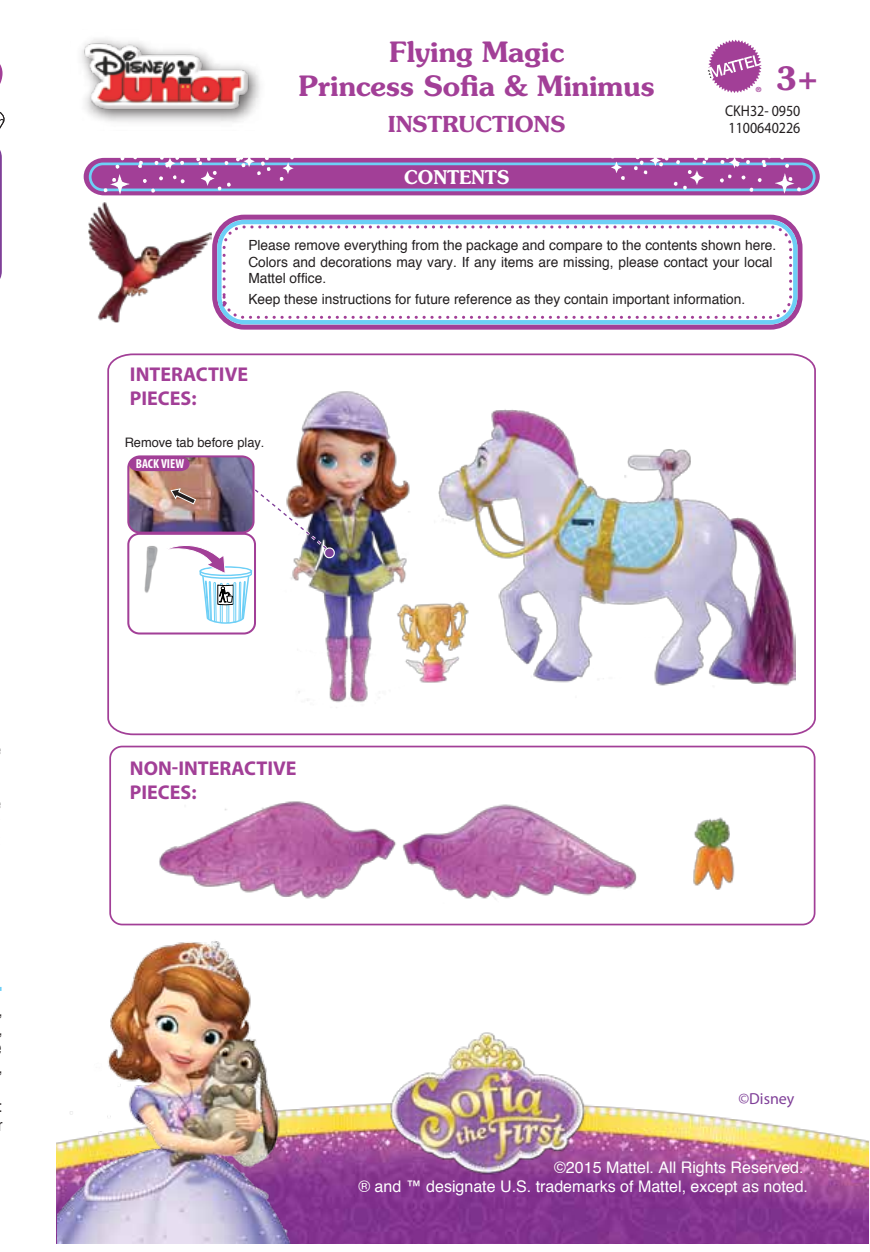
<style>
.page{position:relative;width:870px;height:1252px;background:#fff}
.page>*{position:absolute;margin:0;border:0;box-sizing:border-box;transform-origin:0 0}
.t1{font:600 32px "Souvenir Std";color:#a23f97}
.t2{font:600 28px/33.6px "Souvenir Std";color:#a23f97;text-align:center}
.t3{font:600 22px "Souvenir Std";color:#a23f97}
.t4{font:700 20px/24px "Myriad Pro";color:#a23f97}
.t5{font:600 19px "Souvenir Std";color:#fff;scale:.95 1}
.t6{font:16px/19.2px "Helvetica";color:#fff;text-align:right}
.t7{font:16px "Myriad Pro";color:#7f3f98}
.t8{font:condensed 16px/19.2px "Helvetica LT Std";color:#231f20;scale:.9 1}
.t9{font:15.6px/16.8px "Myriad";color:#231f20;scale:.9 1}
.t10{font:14px/16.8px "Helvetica";color:#231f20}
.t11{font:13px/20.8px "Helvetica";color:#231f20}
.t12{font:700 7px "Helvetica Neue LT Std";color:#a23f97}
.s1{font-family:"Myriad Pro";font-weight:700;font-stretch:condensed;color:#fff}
</style>
<div class="page">
<img style="left:313px;top:1104px;width:555px;height:139px">
<img style="left:57px;top:917px;width:256px;height:326px">
<img style="left:347px;top:1032px;width:321px;height:182px">
<svg style="left:707px;top:40px;width:55px;height:53px"></svg>
<svg style="left:84px;top:157px;width:735px;height:38px;background:#a161ab"></svg>
<img style="left:81px;top:39px;width:179px;height:83px">
<svg style="left:107px;top:353px;width:709px;height:383px"></svg>
<svg style="left:0;top:64px;width:3px;height:20px"></svg>
<div style="left:212px;top:215px;width:590px;height:115px;border:5px solid #a23f97;border-radius:30px"></div>
<div style="left:217px;top:220px;width:580px;height:104px;border:4px solid #6dcff6;border-radius:25px"></div>
<div style="left:222px;top:225px;width:570px;height:94px;border:3px dashed #a23f97;border-radius:21px"></div>
<img style="left:88px;top:202px;width:124px;height:120px">
<div style="left:109px;top:745px;width:706px;height:180px;border:2px solid #a23f97;border-radius:12px"></div>
<img style="left:142px;top:384px;width:653px;height:516px">
<svg style="left:0;top:112px;width:5px;height:167px"></svg>
<img style="left:137px;top:542px;width:24px;height:53px">
<div style="left:127px;top:533px;width:129px;height:101px;border:2px solid #a23f97;border-radius:11px"></div>
<img style="left:128px;top:456px;width:125px;height:76px">
<div style="left:127px;top:455px;width:127px;height:78px;border:2px solid #a23f97;border-radius:11px"></div>
<svg style="left:129px;top:457px;width:60px;height:14px"></svg>
<img style="left:163px;top:484px;width:173px;height:140px">
<div style="left:233px;top:582px;width:3px;height:40px;border:1px solid #6dcff6"></div>
<p class="t8" style="left:-2px;top:1019px;width:6px">,</p>
<p class="t8" style="left:-2px;top:1057px;width:6px">,</p>
<p class="t8" style="left:-3px;top:1096px;width:7px">: r</p>
<p class="t2" style="left:299px;top:36px;width:357px">Flying Magic<br>Princess Sofia &amp; Minimus</p>
<p class="t3" style="left:388px;top:110px;width:178px">INSTRUCTIONS</p>
<p class="t5" style="left:404px;top:165px;width:112px">CONTENTS</p>
<p class="t1" style="left:775px;top:59px;width:44px">3+</p>
<p class="t9" style="left:725px;top:103px;width:85px">CKH32- 0950<br>1100640226</p>
<p class="t12" style="left:755px;top:85px;width:7px">®</p>
<p class="t10" style="left:248px;top:237px;width:529px">Please remove everything from the package and compare to the contents shown here.<br>Colors and decorations may vary. If any items are missing, please contact your local<br>Mattel office.</p>
<p class="t10" style="left:248px;top:291px;width:498px">Keep these instructions for future reference as they contain important information.</p>
<p class="t4" style="left:130px;top:362px;width:120px">INTERACTIVE<br>PIECES:</p>
<p class="t11" style="left:136px;top:432px;width:130px;text-indent:-11px">Remove tab before play.<br><span class="s1">BACK VIEW</span></p>
<p class="t4" style="left:130px;top:755px;width:168px">NON-INTERACTIVE<br>PIECES:</p>
<p class="t7" style="left:738px;top:1088px;width:57px">©Disney</p>
<p class="t6" style="left:358px;top:1158px;width:451px">©2015 Mattel. All Rights Reserved.<br>® and ™ designate U.S. trademarks of Mattel, except as noted.</p>
</div>
